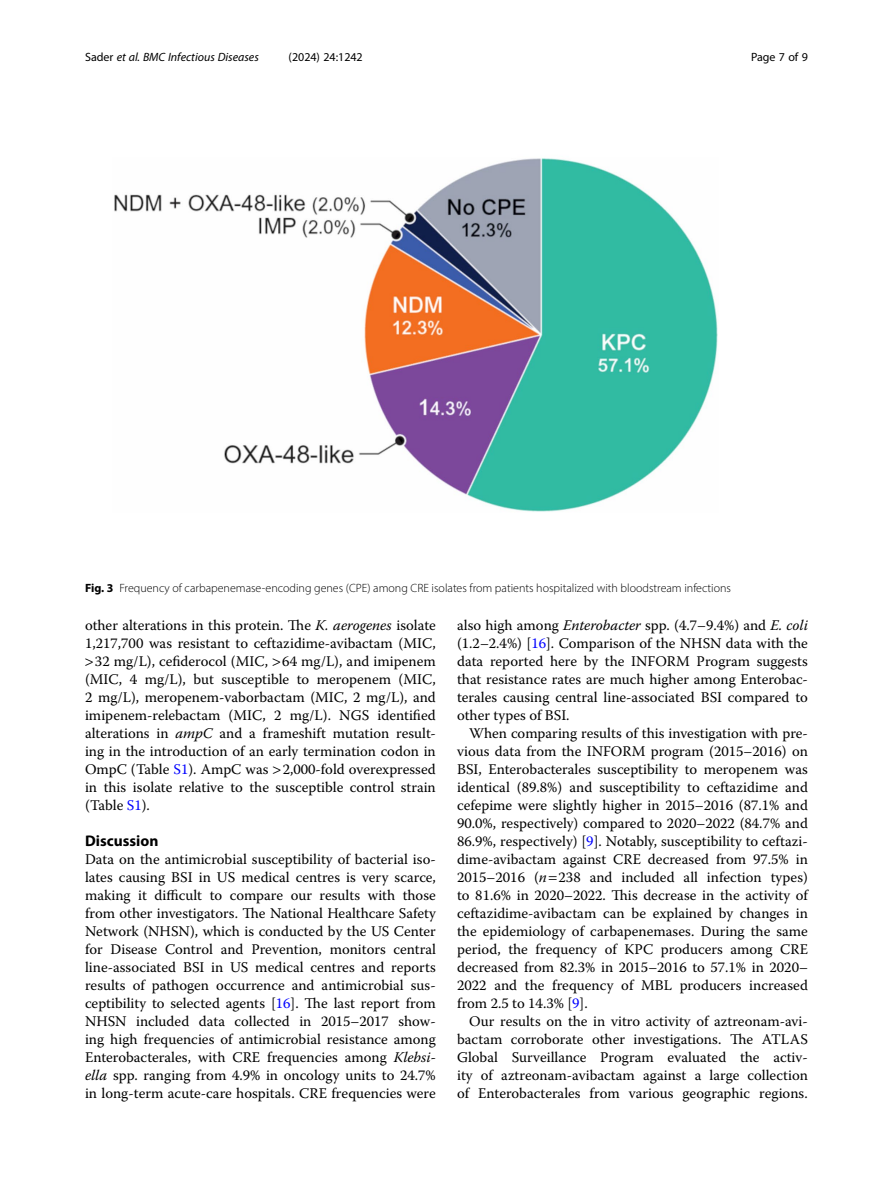
<style>
.page{position:relative;width:893px;height:1191px;background:#fff}
.page>*{position:absolute;margin:0;border:0;box-sizing:border-box;transform-origin:0 0}
.Head_1{font:700 15.45px "Myriad Pro";color:#000}
.Body_Text_Indent{font:14.7px/18px "Warnock Pro";color:#000;text-align:justify}
.Body_Text{font:14.7px/18px "Warnock Pro";color:#000;text-align:justify}
.Figure_Caption{font:300 12px "Myriad Pro";color:#000}
.t1{font:italic 12px "Myriad Pro";color:#000}
.t2{font:12px "Myriad Pro";color:#000}
.s1{font-style:normal}
.s2{font-weight:700}
.s3{font-style:italic}
.s4{color:#00f}
</style>
<div class="page">
<img style="left:114px;top:158px;width:604px;height:354px">
<p class="t1" style="left:85px;top:50px;width:175px"><span class="s1">Sader</span> et al. BMC Infectious Diseases</p>
<p class="t2" style="left:289px;top:50px;width:76px">(2024) 24:1242</p>
<p class="t2" style="left:751px;top:50px;width:58px">Page 7 of 9</p>
<p class="Figure_Caption" style="left:85px;top:580px;width:647px"><span class="s2">Fig. 3</span> Frequency of carbapenemase-encoding genes (CPE) among CRE isolates from patients hospitalized with bloodstream infections</p>
<p class="Body_Text_Indent" style="left:85px;top:616px;width:352px">other alterations in this protein. The <span class="s3">K. aerogenes</span> isolate</p>
<p class="Body_Text_Indent" style="left:85px;top:634px;width:352px">1,217,700 was resistant to ceftazidime-avibactam (MIC,</p>
<p class="Body_Text_Indent" style="left:95px;top:652px;width:342px">32 mg/L), cefiderocol (MIC, 64 mg/L), and imipenem</p>
<p class="Body_Text_Indent" style="left:85px;top:670px;width:352px">(MIC, 4 mg/L), but susceptible to meropenem (MIC,</p>
<p class="Body_Text_Indent" style="left:85px;top:688px;width:352px">2 mg/L), meropenem-vaborbactam (MIC, 2 mg/L), and</p>
<p class="Body_Text_Indent" style="left:85px;top:706px;width:352px">imipenem-relebactam (MIC, 2 mg/L). NGS identified</p>
<p class="Body_Text_Indent" style="left:85px;top:724px;width:352px">alterations in <span class="s3">ampC</span> and a frameshift mutation result-</p>
<p class="Body_Text_Indent" style="left:85px;top:742px;width:352px">ing in the introduction of an early termination codon in</p>
<p class="Body_Text_Indent" style="left:85px;top:760px;width:352px">OmpC (Table <span class="s4">S1</span>). AmpC was 2,000-fold overexpressed</p>
<p class="Body_Text_Indent" style="left:85px;top:778px;width:352px">in this isolate relative to the susceptible control strain</p>
<p class="Body_Text_Indent" style="left:85px;top:796px;width:66px">(Table <span class="s4">S1</span>).</p>
<p class="Head_1" style="left:85px;top:831px;width:75px">Discussion</p>
<p class="Body_Text" style="left:85px;top:850px;width:352px">Data on the antimicrobial susceptibility of bacterial iso&shy;lates causing BSI in US medical centres is very scarce, making it difficult to compare our results with those from other investigators. The National Healthcare Safety Network (NHSN), which is conducted by the US Center for Disease Control and Prevention, monitors central line-associated BSI in US medical centres and reports results of pathogen occurrence and antimicrobial sus&shy;ceptibility to selected agents [<span class="s4">16</span>]. The last report from NHSN included data collected in 2015–2017 show&shy;ing high frequencies of antimicrobial resistance among Enterobacterales, with CRE frequencies among <span class="s3">Klebsi&shy;ella</span> spp. ranging from 4.9% in oncology units to 24.7% in long-term acute-care hospitals. CRE frequencies were</p>
<p class="Body_Text" style="left:457px;top:616px;width:352px">also high among <span class="s3">Enterobacter</span> spp. (4.7–9.4%) and <span class="s3">E. coli </span>(1.2–2.4%) [<span class="s4">16</span>]. Comparison of the NHSN data with the data reported here by the INFORM Program suggests that resistance rates are much higher among Enterobac&shy;terales causing central line-associated BSI compared to other types of BSI.</p>
<p class="Body_Text_Indent" style="left:457px;top:724px;width:352px;text-indent:12px">When comparing results of this investigation with pre&shy;vious data from the INFORM program (2015–2016) on BSI, Enterobacterales susceptibility to meropenem was identical (89.8%) and susceptibility to ceftazidime and cefepime were slightly higher in 2015–2016 (87.1% and 90.0%, respectively) compared to 2020–2022 (84.7% and 86.9%, respectively) [<span class="s4">9</span>]. Notably, susceptibility to ceftazi&shy;dime-avibactam against CRE decreased from 97.5% in 2015–2016 (<span class="s3">n</span> 238 and included all infection types) to 81.6% in 2020–2022. This decrease in the activity of ceftazidime-avibactam can be explained by changes in the epidemiology of carbapenemases. During the same period, the frequency of KPC producers among CRE decreased from 82.3% in 2015–2016 to 57.1% in 2020– 2022 and the frequency of MBL producers increased from 2.5 to 14.3% [<span class="s4">9</span>].</p>
<p class="Body_Text_Indent" style="left:457px;top:1012px;width:352px;text-indent:12px">Our results on the in vitro activity of aztreonam-avi&shy;bactam corroborate other investigations. The ATLAS Global Surveillance Program evaluated the activ&shy;ity of aztreonam-avibactam against a large collection of Enterobacterales from various geographic regions.</p>
</div>
